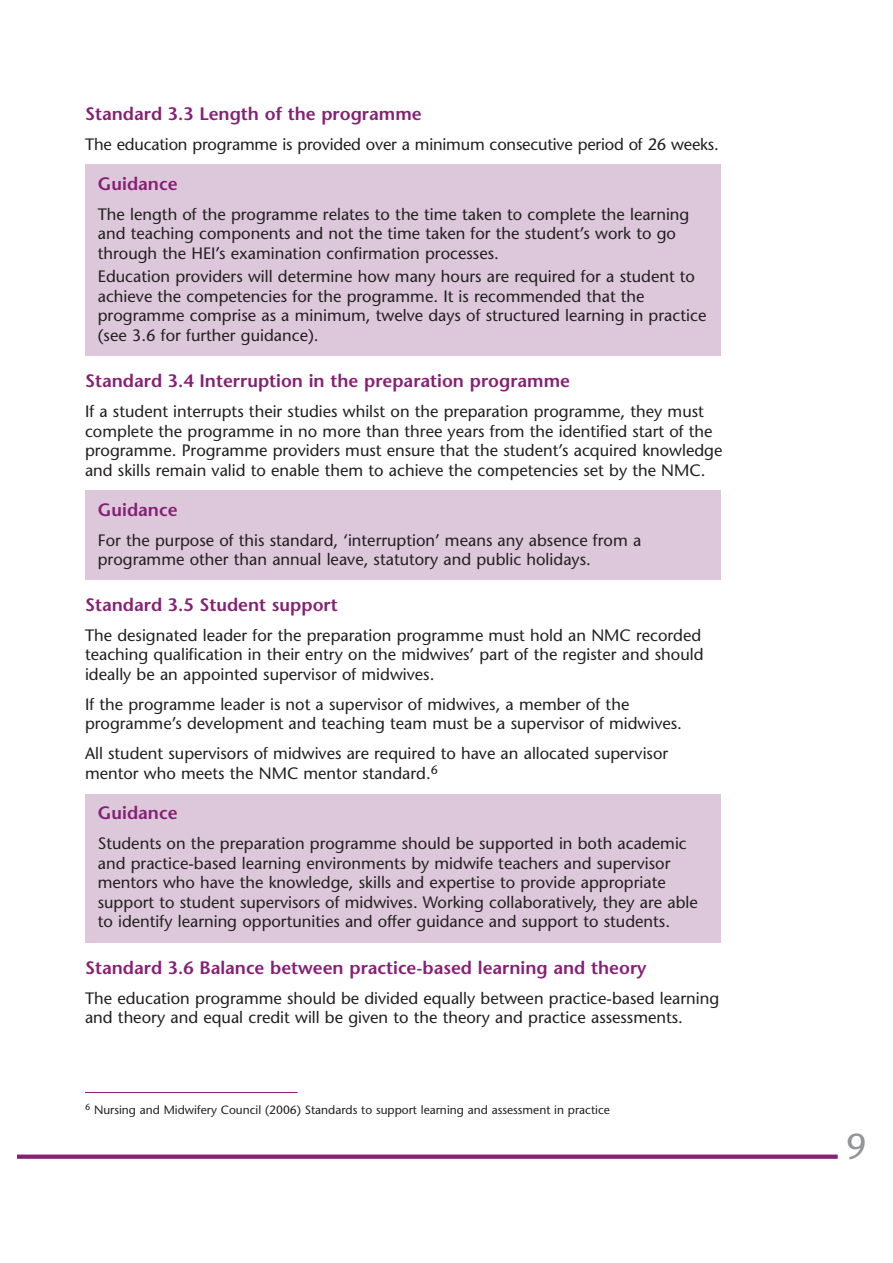
<style>
.page{position:relative;width:893px;height:1263px;background:#fff}
.page>*{position:absolute;margin:0;border:0;box-sizing:border-box;transform-origin:0 0}
.t1{font:36px "Stone Sans";color:#939598}
.t2{font:600 18px "Stone Sans";color:#862074}
.t3{font:16.5px/19.5px "Stone Sans";color:#231f20}
.t4{font:12px "Stone Sans";color:#231f20}
</style>
<div class="page">
<div style="left:17px;top:1154px;width:821px;height:5px;background:#862074"></div>
<div style="left:85px;top:794px;width:636px;height:148px;background:#dcc8da"></div>
<div style="left:85px;top:490px;width:636px;height:89px;background:#dcc8da"></div>
<div style="left:85px;top:164px;width:636px;height:191px;background:#dcc8da"></div>
<hr style="left:85px;top:1092px;width:213px;height:1px;background:#862074">
<p class="t2" style="left:85px;top:106px;width:338px">Standard 3.3 Length of the programme</p>
<p class="t3" style="left:85px;top:136px;width:635px">The education programme is provided over a minimum consecutive period of 26 weeks.</p>
<p class="t2" style="left:98px;top:176px;width:81px">Guidance</p>
<p class="t3" style="left:98px;top:206px;width:593px">The length of the programme relates to the time taken to complete the learning and teaching components and not the time taken for the student’s work to go through the HEI’s examination confirmation processes.</p>
<p class="t3" style="left:98px;top:269px;width:610px">Education providers will determine how many hours are required for a student to achieve the competencies for the programme. It is recommended that the programme comprise as a minimum, twelve days of structured learning in practice (see 3.6 for further guidance).</p>
<p class="t2" style="left:85px;top:374px;width:486px">Standard 3.4 Interruption in the preparation programme</p>
<p class="t3" style="left:85px;top:403px;width:639px">If a student interrupts their studies whilst on the preparation programme, they must complete the programme in no more than three years from the identified start of the programme. Programme providers must ensure that the student’s acquired knowledge and skills remain valid to enable them to achieve the competencies set by the NMC.</p>
<p class="t2" style="left:98px;top:502px;width:81px">Guidance</p>
<p class="t3" style="left:98px;top:532px;width:545px">For the purpose of this standard, ‘interruption’ means any absence from a programme other than annual leave, statutory and public holidays.</p>
<p class="t2" style="left:85px;top:598px;width:254px">Standard 3.5 Student support</p>
<p class="t3" style="left:85px;top:627px;width:620px">The designated leader for the preparation programme must hold an NMC recorded teaching qualification in their entry on the midwives’ part of the register and should ideally be an appointed supervisor of midwives.</p>
<p class="t3" style="left:85px;top:696px;width:598px">If the programme leader is not a supervisor of midwives, a member of the programme’s development and teaching team must be a supervisor of midwives.</p>
<p class="t3" style="left:85px;top:746px;width:585px">All student supervisors of midwives are required to have an allocated supervisor mentor who meets the NMC mentor standard.<sup>6</sup></p>
<p class="t2" style="left:98px;top:806px;width:81px">Guidance</p>
<p class="t3" style="left:98px;top:835px;width:602px">Students on the preparation programme should be supported in both academic and practice-based learning environments by midwife teachers and supervisor mentors who have the knowledge, skills and expertise to provide appropriate support to student supervisors of midwives. Working collaboratively, they are able to identify learning opportunities and offer guidance and support to students.</p>
<p class="t2" style="left:85px;top:961px;width:563px">Standard 3.6 Balance between practice-based learning and theory</p>
<p class="t3" style="left:85px;top:990px;width:636px">The education programme should be divided equally between practice-based learning and theory and equal credit will be given to the theory and practice assessments.</p>
<p class="t4" style="left:85px;top:1105px;width:526px"><sup>6</sup> Nursing and Midwifery Council (2006) Standards to support learning and assessment in practice</p>
<h1 class="t1" style="left:846px;top:1132px;width:22px">9</h1>
</div>
